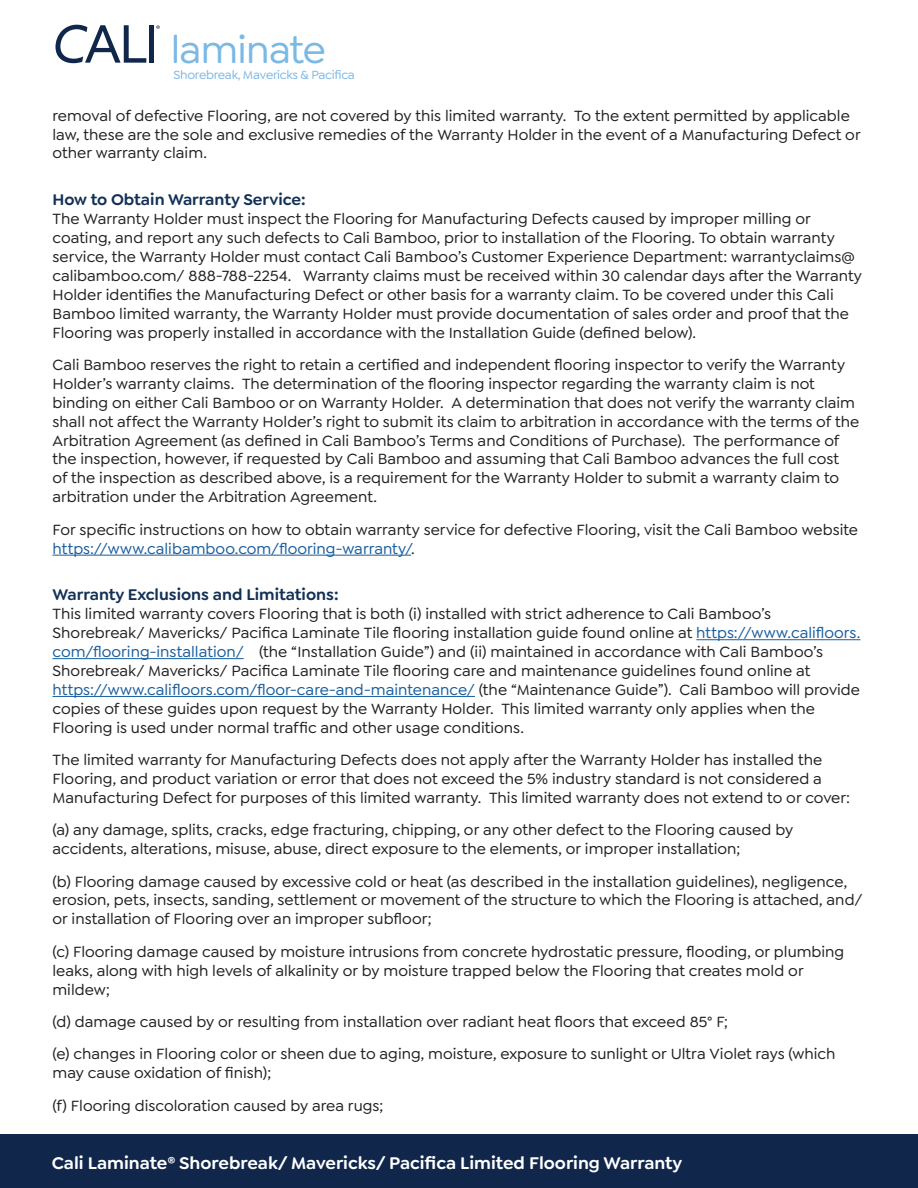
<style>
.page{position:relative;width:918px;height:1188px;background:#fff}
.page>*{position:absolute;margin:0;border:0;box-sizing:border-box;transform-origin:0 0}
.t1{font:500 39.75px "Goldplay";letter-spacing:-.02em;color:#7ab8e5}
.t2{font:600 18px "Goldplay";color:#fff}
.Subheader{font:600 16.5px "Goldplay";color:#133157}
.Body_Copy{font:500 15.75px/18.9px "Goldplay";color:#231f20}
.t3{font:500 12.6px "Goldplay";letter-spacing:-.02em;color:#7ab8e5}
.s1{color:#175d9e}
</style>
<div class="page">
<div style="left:0;top:1134px;width:918px;height:54px;background:#10264a"></div>
<svg style="left:56px;top:25px;width:90px;height:38px"></svg>
<div style="left:149px;top:25px;width:5px;height:38px;background:#10264a"></div>
<svg style="left:156px;top:25px;width:4px;height:4px"></svg>
<hr style="left:52px;top:555px;width:359px;height:1px;background:#175d9e">
<hr style="left:696px;top:639px;width:164px;height:1px;background:#175d9e">
<hr style="left:52px;top:658px;width:192px;height:1px;background:#175d9e">
<hr style="left:52px;top:696px;width:423px;height:1px;background:#175d9e">
<h1 class="t1" style="left:171px;top:27px;width:157px">laminate</h1>
<p class="t3" style="left:173px;top:68px;width:183px">Shorebreak, Mavericks &amp; Pacifica</p>
<p class="Body_Copy" style="left:52px;top:106px;width:810px">removal of defective Flooring, are not covered by this limited warranty. To the extent permitted by applicable law, these are the sole and exclusive remedies of the Warranty Holder in the event of a Manufacturing Defect or other warranty claim.</p>
<p class="Subheader" style="left:52px;top:190px;width:255px">How to Obtain Warranty Service:</p>
<p class="Body_Copy" style="left:52px;top:209px;width:811px">The Warranty Holder must inspect the Flooring for Manufacturing Defects caused by improper milling or coating, and report any such defects to Cali Bamboo, prior to installation of the Flooring. To obtain warranty service, the Warranty Holder must contact Cali Bamboo’s Customer Experience Department: warrantyclaims@ calibamboo.com/ 888-788-2254. Warranty claims must be received within 30 calendar days after the Warranty Holder identifies the Manufacturing Defect or other basis for a warranty claim. To be covered under this Cali Bamboo limited warranty, the Warranty Holder must provide documentation of sales order and proof that the Flooring was properly installed in accordance with the Installation Guide (defined below).</p>
<p class="Body_Copy" style="left:52px;top:355px;width:808px">Cali Bamboo reserves the right to retain a certified and independent flooring inspector to verify the Warranty Holder’s warranty claims. The determination of the flooring inspector regarding the warranty claim is not binding on either Cali Bamboo or on Warranty Holder. A determination that does not verify the warranty claim shall not affect the Warranty Holder’s right to submit its claim to arbitration in accordance with the terms of the Arbitration Agreement (as defined in Cali Bamboo’s Terms and Conditions of Purchase). The performance of the inspection, however, if requested by Cali Bamboo and assuming that Cali Bamboo advances the full cost<br>of the inspection as described above, is a requirement for the Warranty Holder to submit a warranty claim to arbitration under the Arbitration Agreement.</p>
<p class="Body_Copy" style="left:52px;top:520px;width:807px">For specific instructions on how to obtain warranty service for defective Flooring, visit the Cali Bamboo website <span class="s1">https://www.calibamboo.com/flooring-warranty/</span>.</p>
<p class="Subheader" style="left:52px;top:585px;width:288px">Warranty Exclusions and Limitations:</p>
<p class="Body_Copy" style="left:52px;top:605px;width:809px">This limited warranty covers Flooring that is both (i) installed with strict adherence to Cali Bamboo’s Shorebreak/ Mavericks/ Pacifica Laminate Tile flooring installation guide found online at <span class="s1">https://www.califloors. com/flooring-installation/</span> (the “Installation Guide”) and (ii) maintained in accordance with Cali Bamboo’s Shorebreak/ Mavericks/ Pacifica Laminate Tile flooring care and maintenance guidelines found online at <span class="s1">https://www.califloors.com/floor-care-and-maintenance/</span> (the “Maintenance Guide”). Cali Bamboo will provide copies of these guides upon request by the Warranty Holder. This limited warranty only applies when the Flooring is used under normal traffic and other usage conditions.</p>
<p class="Body_Copy" style="left:52px;top:750px;width:799px">The limited warranty for Manufacturing Defects does not apply after the Warranty Holder has installed the<br>Flooring, and product variation or error that does not exceed the 5% industry standard is not considered a<br>Manufacturing Defect for purposes of this limited warranty. This limited warranty does not extend to or cover:</p>
<p class="Body_Copy" style="left:52px;top:821px;width:742px">(a) any damage, splits, cracks, edge fracturing, chipping, or any other defect to the Flooring caused by accidents, alterations, misuse, abuse, direct exposure to the elements, or improper installation;</p>
<p class="Body_Copy" style="left:52px;top:872px;width:812px">(b) Flooring damage caused by excessive cold or heat (as described in the installation guidelines), negligence, erosion, pets, insects, sanding, settlement or movement of the structure to which the Flooring is attached, and/ or installation of Flooring over an improper subfloor;</p>
<p class="Body_Copy" style="left:52px;top:942px;width:793px">(c) Flooring damage caused by moisture intrusions from concrete hydrostatic pressure, flooding, or plumbing leaks, along with high levels of alkalinity or by moisture trapped below the Flooring that creates mold or mildew;</p>
<p class="Body_Copy" style="left:52px;top:1012px;width:677px">(d) damage caused by or resulting from installation over radiant heat floors that exceed 85° F;</p>
<p class="Body_Copy" style="left:52px;top:1045px;width:785px">(e) changes in Flooring color or sheen due to aging, moisture, exposure to sunlight or Ultra Violet rays (which may cause oxidation of finish);</p>
<p class="Body_Copy" style="left:52px;top:1096px;width:333px">(f) Flooring discoloration caused by area rugs;</p>
<p class="t2" style="left:52px;top:1151px;width:632px">Cali Laminate® Shorebreak/ Mavericks/ Pacifica Limited Flooring Warranty</p>
</div>
